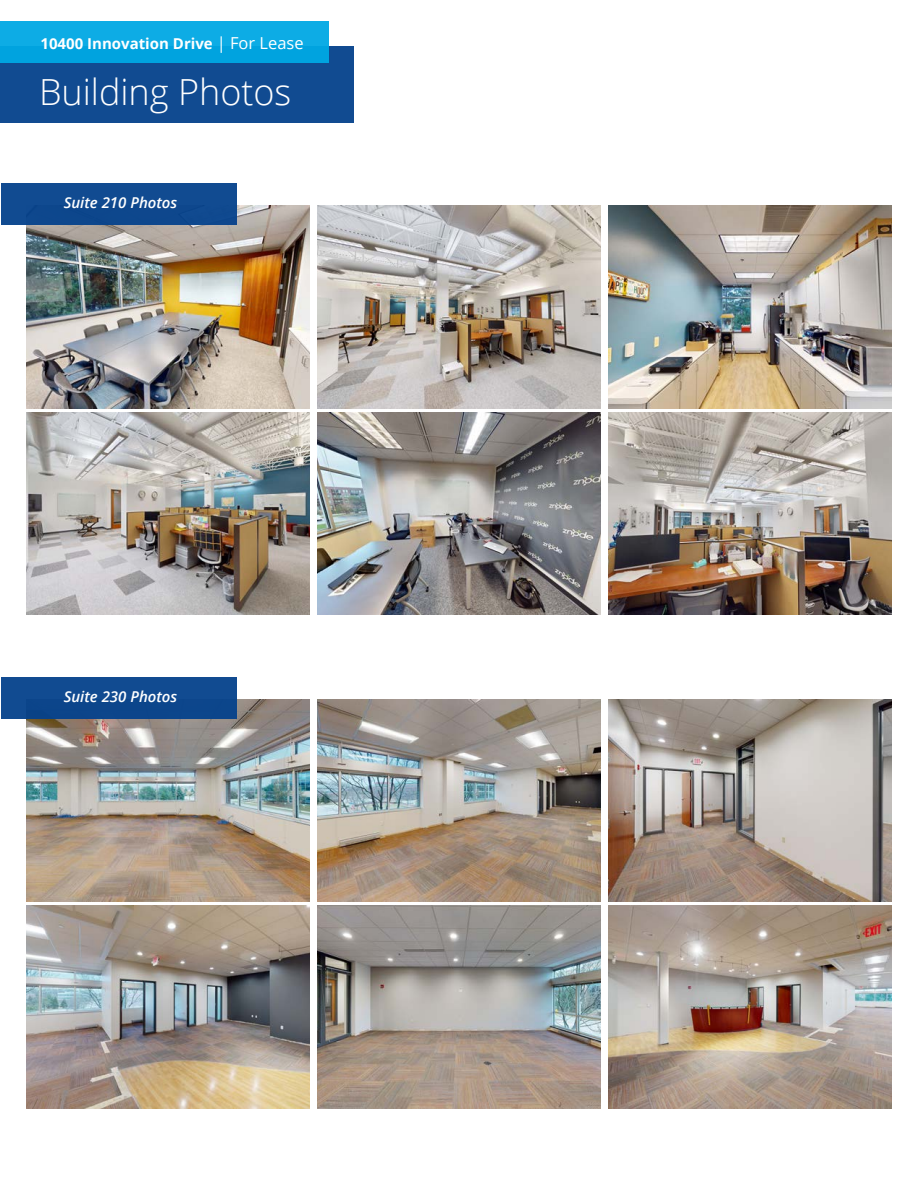
<style>
.page{position:relative;width:918px;height:1188px;background:#fff}
.page>*{position:absolute;margin:0;border:0;box-sizing:border-box;transform-origin:0 0}
.t1{font:300 36px "Open Sans";color:#fff}
.t2{font:700 15px "Open Sans";color:#fff}
.t3{font:italic 600 15px "Open Sans";color:#fff}
.s1{font-weight:400;font-size:16.5px}
</style>
<div class="page">
<div style="left:0;top:46px;width:354px;height:77px;background:#114b91"></div>
<div style="left:0;top:22px;width:329px;height:41px;background:linear-gradient(to right,#08a8e2,#08a8e2)"></div>
<img style="left:26px;top:206px;width:284px;height:202px">
<img style="left:608px;top:206px;width:284px;height:202px">
<img style="left:317px;top:412px;width:284px;height:203px">
<img style="left:317px;top:206px;width:284px;height:202px">
<img style="left:26px;top:412px;width:284px;height:203px">
<img style="left:608px;top:412px;width:284px;height:203px">
<div style="left:1px;top:184px;width:236px;height:41px;background:#114b91"></div>
<img style="left:26px;top:699px;width:284px;height:203px">
<img style="left:608px;top:699px;width:284px;height:203px">
<img style="left:317px;top:906px;width:284px;height:202px">
<img style="left:317px;top:699px;width:284px;height:203px">
<img style="left:26px;top:906px;width:284px;height:202px">
<img style="left:608px;top:906px;width:284px;height:202px">
<div style="left:1px;top:677px;width:236px;height:41px;background:#114b91"></div>
<p class="t2" style="left:40px;top:33px;width:265px">10400 Innovation Drive <span class="s1">| For Lease</span></p>
<p class="t1" style="left:39px;top:67px;width:254px">Building Photos</p>
<p class="t3" style="left:64px;top:193px;width:115px">Suite 210 Photos</p>
<p class="t3" style="left:64px;top:686px;width:115px">Suite 230 Photos</p>
</div>
